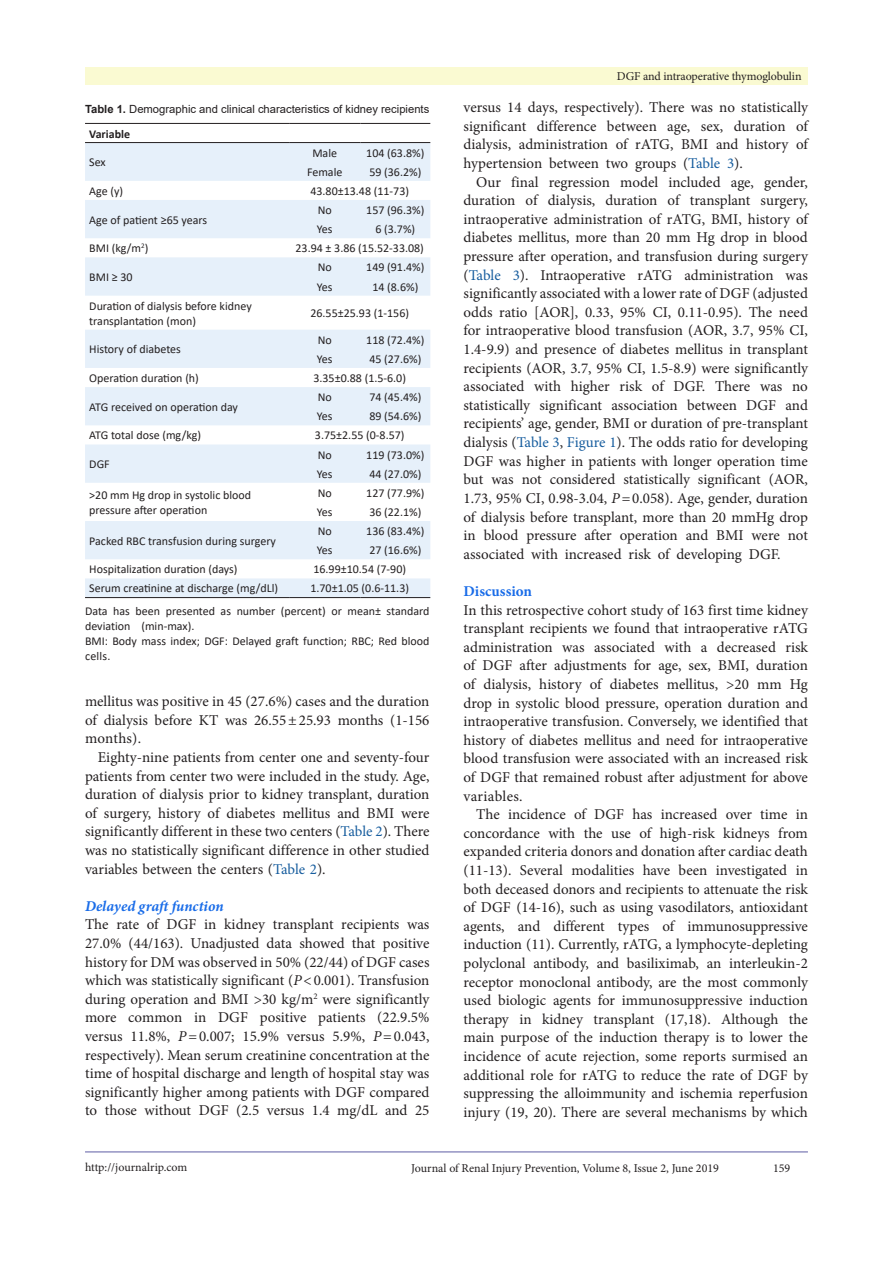
<style>
.page{position:relative;width:893px;height:1263px;background:#fff}
.page>*{position:absolute;margin:0;border:0;box-sizing:border-box;transform-origin:0 0}
.t1{font:15px/18.6px "Minion Pro";color:#231f20;text-align:justify}
.t2{font:italic 700 15px "Minion Pro";color:#196ce8}
.t3{font:700 15px "Minion Pro";color:#196ce8}
.t4{font:12px/15px "Calibri";color:#231f20}
.t5{font:12px "Minion Pro";letter-spacing:-.005em;color:#231f20}
.t6{font:700 12px "Calibri";color:#231f20}
.t7{font:11.25px "Arial";color:#231f20}
.s1{font-weight:700}
.s2{color:#175d9e}
.s3{font-style:italic}
</style>
<div class="page">
<hr style="left:85px;top:1152px;width:723px;height:1px;background:#5e5ca5">
<div style="left:85px;top:68px;width:723px;height:17px;background:#fafad2"></div>
<svg style="left:85px;top:143px;width:345px;height:454px;fill:#e6f0fa"></svg>
<hr style="left:85px;top:123px;width:204px;height:1px;background:#231f20">
<hr style="left:289px;top:123px;width:71px;height:1px;background:#231f20">
<hr style="left:360px;top:123px;width:70px;height:1px;background:#231f20">
<hr style="left:85px;top:142px;width:204px;height:1px;background:#231f20">
<hr style="left:289px;top:142px;width:71px;height:1px;background:#231f20">
<hr style="left:360px;top:142px;width:70px;height:1px;background:#231f20">
<hr style="left:85px;top:597px;width:204px;height:1px;background:#231f20">
<hr style="left:289px;top:597px;width:71px;height:1px;background:#231f20">
<hr style="left:360px;top:597px;width:70px;height:1px;background:#231f20">
<p class="t7" style="left:85px;top:101px;width:346px"><span class="s1">Table 1.</span> Demographic and clinical characteristics of kidney recipients</p>
<p class="t6" style="left:89px;top:125px;width:42px">Variable</p>
<p class="t4" style="left:89px;top:155px;width:18px">Sex</p>
<p class="t4" style="left:312px;top:145px;width:26px">Male</p>
<p class="t4" style="left:366px;top:145px;width:60px">104 (63.8%)</p>
<p class="t4" style="left:307px;top:164px;width:37px">Female</p>
<p class="t4" style="left:369px;top:164px;width:54px">59 (36.2%)</p>
<p class="t4" style="left:89px;top:183px;width:35px">Age (y)</p>
<p class="t4" style="left:310px;top:183px;width:100px">43.80±13.48 (11-73)</p>
<p class="t4" style="left:89px;top:212px;width:119px">Age of patient ≥65 years</p>
<p class="t4" style="left:318px;top:202px;width:16px">No</p>
<p class="t4" style="left:366px;top:202px;width:60px">157 (96.3%)</p>
<p class="t4" style="left:317px;top:221px;width:17px">Yes</p>
<p class="t4" style="left:375px;top:221px;width:41px">6 (3.7%)</p>
<p class="t4" style="left:89px;top:241px;width:61px">BMI (kg/m<sup>2</sup>)</p>
<p class="t4" style="left:296px;top:241px;width:130px">23.94 ± 3.86 (15.52-33.08)</p>
<p class="t4" style="left:89px;top:269px;width:45px">BMI ≥ 30</p>
<p class="t4" style="left:318px;top:260px;width:16px">No</p>
<p class="t4" style="left:366px;top:260px;width:60px">149 (91.4%)</p>
<p class="t4" style="left:317px;top:279px;width:17px">Yes</p>
<p class="t4" style="left:372px;top:279px;width:47px">14 (8.6%)</p>
<p class="t4" style="left:89px;top:298px;width:164px">Duration of dialysis before kidney transplantation (mon)</p>
<p class="t4" style="left:310px;top:305px;width:100px">26.55±25.93 (1-156)</p>
<p class="t4" style="left:89px;top:341px;width:93px">History of diabetes</p>
<p class="t4" style="left:318px;top:332px;width:16px">No</p>
<p class="t4" style="left:366px;top:332px;width:60px">118 (72.4%)</p>
<p class="t4" style="left:317px;top:351px;width:17px">Yes</p>
<p class="t4" style="left:369px;top:351px;width:54px">45 (27.6%)</p>
<p class="t4" style="left:89px;top:370px;width:111px">Operation duration (h)</p>
<p class="t4" style="left:313px;top:370px;width:94px">3.35±0.88 (1.5-6.0)</p>
<p class="t4" style="left:89px;top:399px;width:150px">ATG received on operation day</p>
<p class="t4" style="left:318px;top:389px;width:16px">No</p>
<p class="t4" style="left:369px;top:389px;width:54px">74 (45.4%)</p>
<p class="t4" style="left:317px;top:408px;width:17px">Yes</p>
<p class="t4" style="left:369px;top:408px;width:54px">89 (54.6%)</p>
<p class="t4" style="left:89px;top:428px;width:113px">ATG total dose (mg/kg)</p>
<p class="t4" style="left:315px;top:428px;width:91px">3.75±2.55 (0-8.57)</p>
<p class="t4" style="left:89px;top:456px;width:22px">DGF</p>
<p class="t4" style="left:318px;top:447px;width:16px">No</p>
<p class="t4" style="left:366px;top:447px;width:60px">119 (73.0%)</p>
<p class="t4" style="left:317px;top:466px;width:17px">Yes</p>
<p class="t4" style="left:369px;top:466px;width:54px">44 (27.0%)</p>
<p class="t4" style="left:89px;top:487px;width:163px">&gt;20 mm Hg drop in systolic blood pressure after operation</p>
<p class="t4" style="left:318px;top:485px;width:16px">No</p>
<p class="t4" style="left:366px;top:485px;width:60px">127 (77.9%)</p>
<p class="t4" style="left:317px;top:504px;width:17px">Yes</p>
<p class="t4" style="left:369px;top:504px;width:54px">36 (22.1%)</p>
<p class="t4" style="left:89px;top:533px;width:188px">Packed RBC transfusion during surgery</p>
<p class="t4" style="left:318px;top:523px;width:16px">No</p>
<p class="t4" style="left:366px;top:523px;width:60px">136 (83.4%)</p>
<p class="t4" style="left:317px;top:542px;width:17px">Yes</p>
<p class="t4" style="left:369px;top:542px;width:54px">27 (16.6%)</p>
<p class="t4" style="left:89px;top:562px;width:150px">Hospitalization duration (days)</p>
<p class="t4" style="left:313px;top:562px;width:94px">16.99±10.54 (7-90)</p>
<p class="t4" style="left:89px;top:580px;width:190px">Serum creatinine at discharge (mg/dLl)</p>
<p class="t4" style="left:310px;top:580px;width:100px">1.70±1.05 (0.6-11.3)</p>
<p class="t4" style="left:85px;top:604px;width:346px">Data has been presented as number (percent) or mean± standard deviation (min-max).</p>
<p class="t4" style="left:85px;top:634px;width:346px">BMI: Body mass index; DGF: Delayed graft function; RBC; Red blood cells.</p>
<p class="t1" style="left:85px;top:692px;width:346px">mellitus was positive in 45 (27.6%) cases and the duration of dialysis before KT was 26.55±25.93 months (1-156 months).</p>
<p class="t1" style="left:85px;top:748px;width:346px;text-indent:13px">Eighty-nine patients from center one and seventy-four patients from center two were included in the study. Age, duration of dialysis prior to kidney transplant, duration of surgery, history of diabetes mellitus and BMI were significantly different in these two centers (<span class="s2">Table 2</span>). There was no statistically significant difference in other studied variables between the centers (<span class="s2">Table 2</span>).</p>
<p class="t2" style="left:85px;top:895px;width:140px">Delayed graft function</p>
<p class="t1" style="left:85px;top:915px;width:346px">The rate of DGF in kidney transplant recipients was 27.0% (44/163). Unadjusted data showed that positive history for DM was observed in 50% (22/44) of DGF cases which was statistically significant (<span class="s3">P</span>&lt;0.001). Transfusion during operation and BMI &gt;30 kg/m<sup>2</sup> were significantly more common in DGF positive patients (22.9.5% versus 11.8%, <span class="s3">P</span>=0.007; 15.9% versus 5.9%, <span class="s3">P</span>=0.043, respectively). Mean serum creatinine concentration at the time of hospital discharge and length of hospital stay was significantly higher among patients with DGF compared to those without DGF (2.5 versus 1.4 mg/dL and 25</p>
<p class="t5" style="left:617px;top:68px;width:186px">DGF and intraoperative thymoglobulin</p>
<p class="t1" style="left:463px;top:98px;width:346px">versus 14 days, respectively). There was no statistically significant difference between age, sex, duration of dialysis, administration of rATG, BMI and history of hypertension between two groups (<span class="s2">Table 3</span>).</p>
<p class="t1" style="left:463px;top:173px;width:346px;text-indent:13px">Our final regression model included age, gender, duration of dialysis, duration of transplant surgery, intraoperative administration of rATG, BMI, history of diabetes mellitus, more than 20 mm Hg drop in blood pressure after operation, and transfusion during surgery (<span class="s2">Table 3</span>). Intraoperative rATG administration was significantly associated with a lower rate of DGF (adjusted odds ratio [AOR], 0.33, 95% CI, 0.11-0.95). The need for intraoperative blood transfusion (AOR, 3.7, 95% CI, 1.4-9.9) and presence of diabetes mellitus in transplant recipients (AOR, 3.7, 95% CI, 1.5-8.9) were significantly associated with higher risk of DGF. There was no statistically significant association between DGF and recipients’ age, gender, BMI or duration of pre-transplant dialysis (<span class="s2">Table 3</span>, <span class="s2">Figure 1</span>). The odds ratio for developing DGF was higher in patients with longer operation time but was not considered statistically significant (AOR, 1.73, 95% CI, 0.98-3.04, <span class="s3">P</span>=0.058). Age, gender, duration of dialysis before transplant, more than 20 mmHg drop in blood pressure after operation and BMI were not associated with increased risk of developing DGF.</p>
<p class="t3" style="left:463px;top:580px;width:70px">Discussion</p>
<p class="t1" style="left:463px;top:600px;width:346px">In this retrospective cohort study of 163 first time kidney transplant recipients we found that intraoperative rATG administration was associated with a decreased risk of DGF after adjustments for age, sex, BMI, duration of dialysis, history of diabetes mellitus, &gt;20 mm Hg drop in systolic blood pressure, operation duration and intraoperative transfusion. Conversely, we identified that history of diabetes mellitus and need for intraoperative blood transfusion were associated with an increased risk of DGF that remained robust after adjustment for above variables.</p>
<p class="t1" style="left:463px;top:805px;width:346px;text-indent:13px">The incidence of DGF has increased over time in concordance with the use of high-risk kidneys from expanded criteria donors and donation after cardiac death (11-13). Several modalities have been investigated in both deceased donors and recipients to attenuate the risk of DGF (14-16), such as using vasodilators, antioxidant agents, and different types of immunosuppressive induction (11). Currently, rATG, a lymphocyte-depleting polyclonal antibody, and basiliximab, an interleukin-2 receptor monoclonal antibody, are the most commonly used biologic agents for immunosuppressive induction therapy in kidney transplant (17,18). Although the main purpose of the induction therapy is to lower the incidence of acute rejection, some reports surmised an additional role for rATG to reduce the rate of DGF by suppressing the alloimmunity and ischemia reperfusion injury (19, 20). There are several mechanisms by which</p>
<p class="t5" style="left:85px;top:1159px;width:104px">http://journalrip.com</p>
<p class="t5" style="left:411px;top:1160px;width:309px">Journal of Renal Injury Prevention, Volume 8, Issue 2, June 2019</p>
<p class="t5" style="left:773px;top:1160px;width:19px">159</p>
</div>
